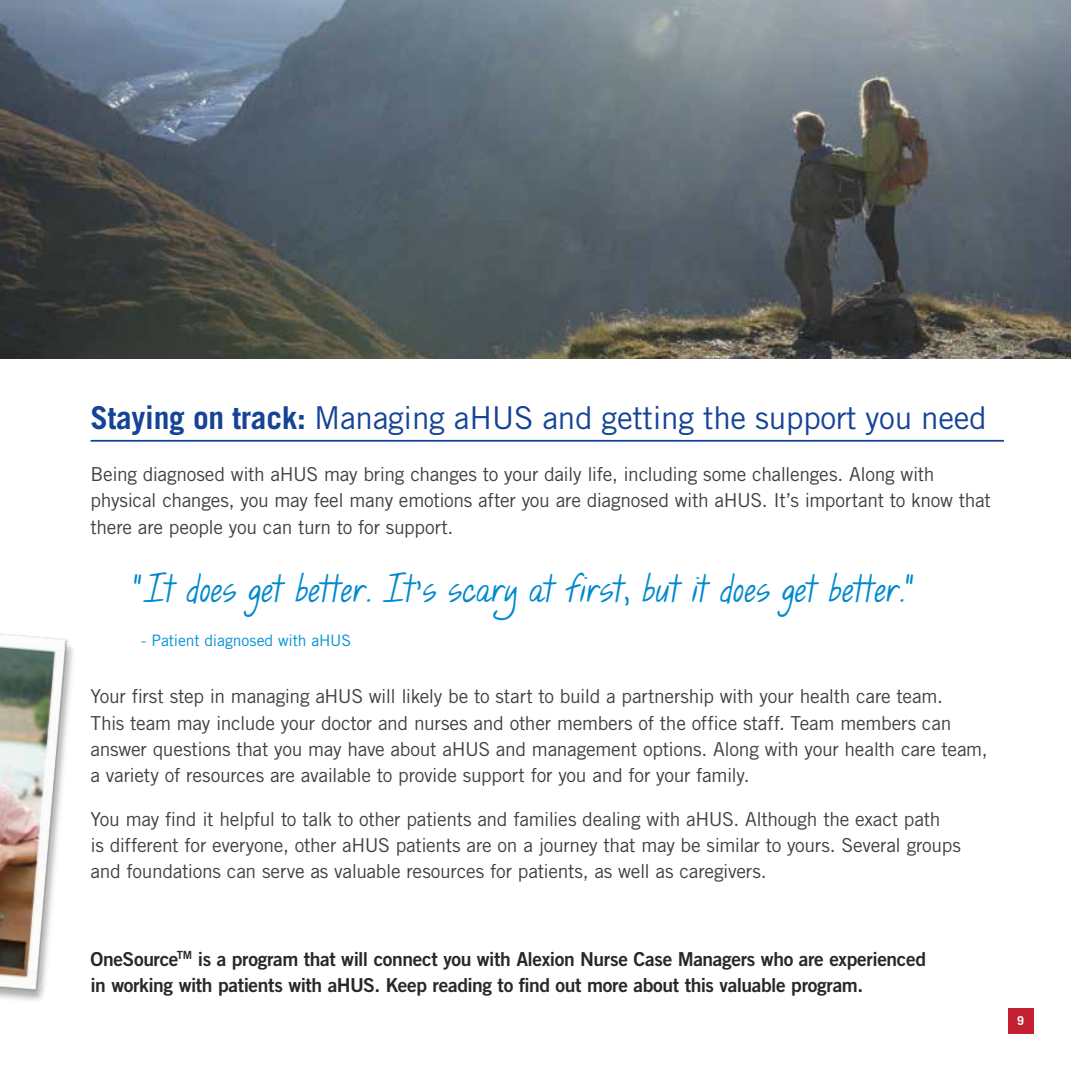
<style>
.page{position:relative;width:1071px;height:1071px;background:#fff}
.page>*{position:absolute;margin:0;border:0;box-sizing:border-box;transform-origin:0 0}
.t1{font:35px "KG Hope For A Cure";color:#0089cf}
.t2{font:31.5px "Trade Gothic LT Std";letter-spacing:-.01em;color:#154396}
.t3{font:19.25px/26.2px "Trade Gothic";letter-spacing:-.015em;color:#414042}
.t4{font:19.25px/26.2px "Trade Gothic LT Std Bd 2";letter-spacing:-.02em;color:#292829}
.t5{font:15.75px "Trade Gothic LT Std";letter-spacing:-.01em;color:#0091d3}
.t6{font:700 12.25px "Trade Gothic";color:#fff}
.s1{font-family:"Trade Gothic";font-weight:700}
</style>
<div class="page">
<hr style="left:91px;top:440px;width:913px;height:2px;background:#154396">
<div style="left:1008px;top:1008px;width:25px;height:25px;background:#c32032"></div>
<img style="left:0;top:0;width:1071px;height:359px">
<img style="left:0;top:633px;width:74px;height:368px">
<h2 class="t2" style="left:91px;top:398px;width:898px"><span class="s1">Staying on track:</span> Managing aHUS and getting the support you need</h2>
<p class="t3" style="left:91px;top:461px;width:902px">Being diagnosed with aHUS may bring changes to your daily life, including some challenges. Along with physical changes, you may feel many emotions after you are diagnosed with aHUS. It’s important to know that there are people you can turn to for support.</p>
<h1 class="t1" style="left:133px;top:570px;width:784px">“It does get better. It’s scary at first, but it does get better.”</h1>
<p class="t5" style="left:141px;top:631px;width:211px">- Patient diagnosed with aHUS</p>
<p class="t3" style="left:91px;top:683px;width:899px">Your first step in managing aHUS will likely be to start to build a partnership with your health care team.<br>This team may include your doctor and nurses and other members of the office staff. Team members can answer questions that you may have about aHUS and management options. Along with your health care team, a variety of resources are available to provide support for you and for your family.</p>
<p class="t3" style="left:91px;top:806px;width:872px">You may find it helpful to talk to other patients and families dealing with aHUS. Although the exact path<br>is different for everyone, other aHUS patients are on a journey that may be similar to yours. Several groups and foundations can serve as valuable resources for patients, as well as caregivers.</p>
<p class="t4" style="left:91px;top:945px;width:837px">OneSource<sup>TM</sup> is a program that will connect you with Alexion Nurse Case Managers who are experienced in working with patients with aHUS. Keep reading to find out more about this valuable program.</p>
<p class="t6" style="left:1017px;top:1013px;width:8px">9</p>
</div>
